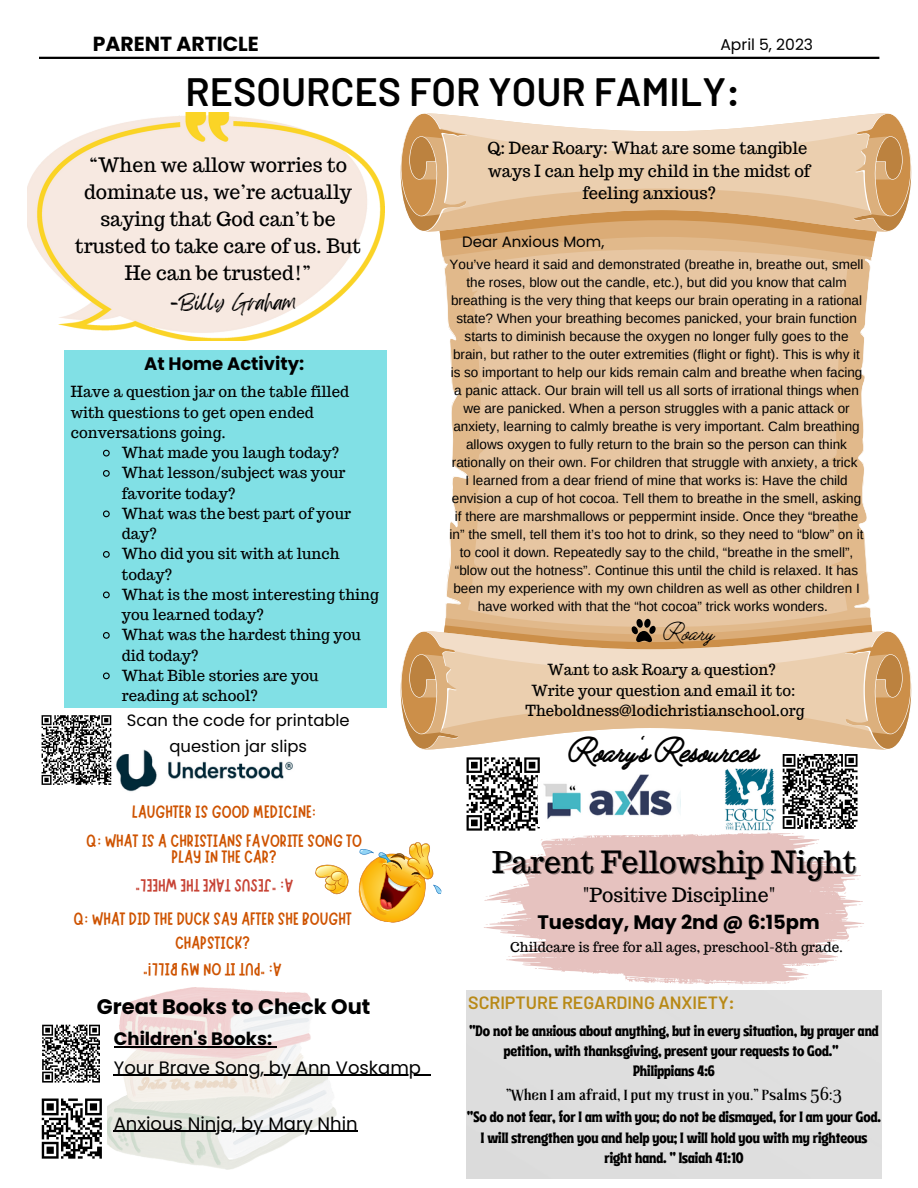
<style>
.page{position:relative;width:918px;height:1188px;background:#fff}
.page>*{position:absolute;margin:0;border:0;box-sizing:border-box;transform-origin:0 0}
.t1{font:600 39.6px "Barlow";color:#000}
.t2{font:700 36.15px "Jimmy Script";color:#000}
.t3{font:30px "Trocchi";color:#000}
.t4{font:300 27.15px "Jimmy Script";color:#000}
.t5{font:700 21px "Poppins";color:#000}
.t6{font:700 20.4px "Poppins";color:#000}
.t7{font:19.5px/27px "Trocchi";color:#000;text-align:center}
.t8{font:700 19.5px "Poppins";color:#000}
.t9{font:18px/29.2px "Marykate";color:#ce5300;text-align:center}
.t10{font:18px "Poppins";color:#000}
.t11{font:700 18px "Poppins";color:#000}
.t12{font:18px "Marykate";color:#c74335}
.t13{font:18px "Feeling Passionate";color:#000}
.t14{font:600 17.7px "Barlow";color:#b88917}
.t15{font:16.5px/22.5px "Trocchi";color:#000;text-align:center}
.t16{font:16.35px/25.8px "Poppins";color:#000;text-align:center}
.t17{font:15.6px "Poppins";color:#000}
.t18{font:15px/20.2px "Trocchi";color:#000}
.t19{font:15px/20px "Ayr Tropika Island Int";color:#000;text-align:center}
.t20{font:700 15px "Tropikal";color:#000}
.t21{font:15px "Poppins";color:#000}
.t22{font:13.5px/18px "Arimo";color:#000;text-align:center}
.t23{font:13.5px "Trocchi";color:#000}
</style>
<div class="page">
<hr style="left:39px;top:57px;width:840px;height:2px;background:#000">
<img style="left:28px;top:112px;width:284px;height:229px">
<div style="left:64px;top:350px;width:323px;height:357px;background:#81e0e5"></div>
<svg style="left:495px;top:929px;width:354px;height:55px;fill:#e6c2bf"></svg>
<svg style="left:831px;top:960px;width:6px;height:2px"></svg>
<svg style="left:817px;top:939px;width:33px;height:10px"></svg>
<svg style="left:534px;top:939px;width:7px;height:7px"></svg>
<svg style="left:803px;top:959px;width:18px;height:7px"></svg>
<img style="left:107px;top:988px;width:229px;height:181px">
<svg style="left:42px;top:1099px;width:60px;height:60px"></svg>
<svg style="left:41px;top:715px;width:71px;height:70px"></svg>
<img style="left:116px;top:750px;width:177px;height:42px">
<svg style="left:312px;top:113px;width:600px;height:816px"></svg>
<img style="left:725px;top:768px;width:52px;height:63px">
<svg style="left:42px;top:1024px;width:58px;height:59px"></svg>
<hr style="left:114px;top:1047px;width:158px;height:1px;background:#000">
<hr style="left:114px;top:1075px;width:307px;height:1px;background:#000">
<svg style="left:114px;top:1131px;width:12px;height:1px"></svg>
<hr style="left:126px;top:1131px;width:232px;height:1px;background:#000">
<svg style="left:103px;top:449px;width:7px;height:8px"></svg>
<svg style="left:103px;top:470px;width:7px;height:7px"></svg>
<svg style="left:103px;top:510px;width:7px;height:8px"></svg>
<svg style="left:103px;top:551px;width:7px;height:7px"></svg>
<svg style="left:103px;top:591px;width:7px;height:8px"></svg>
<svg style="left:103px;top:632px;width:7px;height:7px"></svg>
<svg style="left:103px;top:672px;width:7px;height:8px"></svg>
<h3 class="t6" style="left:93px;top:29px;width:168px">PARENT ARTICLE</h3>
<p class="t17" style="left:720px;top:33px;width:94px">April 5, 2023</p>
<h1 class="t1" style="left:186px;top:66px;width:556px">RESOURCES FOR YOUR FAMILY:</h1>
<h3 class="t7" style="left:75px;top:151px;width:287px">“When we allow worries to dominate us, we’re actually saying that God can’t be trusted to take care of us. But<br>He can be trusted!”</h3>
<h3 class="t13" style="left:171px;top:288px;width:127px">-Billy Graham</h3>
<h3 class="t11" style="left:144px;top:351px;width:161px">At Home Activity:</h3>
<p class="t18" style="left:71px;top:382px;width:280px">Have a question jar on the table filled with questions to get open ended conversations going.</p>
<p class="t18" style="left:122px;top:443px;width:258px">What made you laugh today?<br>What lesson/subject was your favorite today?<br>What was the best part of your day?<br>Who did you sit with at lunch today?<br>What is the most interesting thing you learned today?<br>What was the hardest thing you did today?<br>What Bible stories are you reading at school?</p>
<p class="t16" style="left:127px;top:707px;width:224px">Scan the code for printable question jar slips</p>
<h3 class="t9" style="left:86px;top:795px;width:277px">LAUGHTER IS GOOD MEDICINE:<br>Q: WHAT IS A CHRISTIANS FAVORITE SONG TO</h3>
<h3 class="t9" style="left:171px;top:840px;width:107px">PLAY IN THE CAR?</h3>
<h3 class="t12" style="left:293px;top:897px;width:159px;rotate:-180deg">SUSEJ":A WEHTEKAT "LEEH</h3>
<h3 class="t9" style="left:73px;top:904px;width:280px;line-height:24.8px">Q: WHAT DID THE DUCK SAY AFTER SHE BOUGHT<br>CHAPSTICK?</h3>
<h3 class="t9" style="left:282px;top:985px;width:140px;rotate:-180deg">NOT ITUP ":A YM " ! LLIB</h3>
<h3 class="t5" style="left:97px;top:992px;width:275px">Great Books to Check Out</h3>
<h3 class="t11" style="left:114px;top:1027px;width:160px">Children's Books:</h3>
<h3 class="t10" style="left:114px;top:1055px;width:309px">Your Brave Song, by Ann Voskamp</h3>
<h3 class="t10" style="left:114px;top:1111px;width:245px">Anxious Ninja, by Mary Nhin</h3>
<p class="t15" style="left:487px;top:137px;width:324px">Q: Dear Roary: What are some tangible ways I can help my child in the midst of feeling anxious?</p>
<p class="t21" style="left:462px;top:231px;width:144px">Dear Anxious Mom,</p>
<p class="t22" style="left:450px;top:255px;width:415px">You’ve heard it said and demonstrated (breathe in, breathe out, smell the roses, blow out the candle, etc.), but did you know that calm breathing is the very thing that keeps our brain operating in a rational state? When your breathing becomes panicked, your brain function starts to diminish because the oxygen no longer fully goes to the brain, but rather to the outer extremities (flight or fight). This is why it is so important to help our kids remain calm and breathe when facing a panic attack. Our brain will tell us all sorts of irrational things when we are panicked. When a person struggles with a panic attack or anxiety, learning to calmly breathe is very important. Calm breathing allows oxygen to fully return to the brain so the person can think rationally on their own. For children that struggle with anxiety, a trick<br>I learned from a dear friend of mine that works is: Have the child envision a cup of hot cocoa. Tell them to breathe in the smell, asking if there are marshmallows or peppermint inside. Once they “breathe in” the smell, tell them it’s too hot to drink, so they need to “blow” on it to cool it down. Repeatedly say to the child, “breathe in the smell”, “blow out the hotness”. Continue this until the child is relaxed. It has been my experience with my own children as well as other children I have worked with that the “hot cocoa” trick works wonders.</p>
<h3 class="t4" style="left:663px;top:614px;width:52px">Roary</h3>
<p class="t18" style="left:526px;top:660px;width:281px;text-align:center">Want to ask Roary a question?<br>Write your question and email it to:<br>Theboldness@lodichristianschool.org</p>
<h2 class="t2" style="left:569px;top:728px;width:191px">Roary's Resources</h2>
<h3 class="t3" style="left:492px;top:842px;width:366px">Parent Fellowship Night</h3>
<h3 class="t7" style="left:583px;top:882px;width:194px">"Positive Discipline"</h3>
<h3 class="t8" style="left:537px;top:908px;width:284px">Tuesday, May 2nd @ 6:15pm</h3>
<p class="t23" style="left:510px;top:938px;width:334px">Childcare is free for all ages, preschool-8th grade.</p>
<h3 class="t14" style="left:468px;top:991px;width:268px">SCRIPTURE REGARDING ANXIETY:</h3>
<p class="t19" style="left:470px;top:1019px;width:411px">"Do not be anxious about anything, but in every situation, by prayer and petition, with thanksgiving, present your requests to God."<br>Philippians 4:6</p>
<p class="t20" style="left:506px;top:1088px;width:337px">"When I am afraid, I put my trust in you." Psalms 56:3</p>
<p class="t19" style="left:467px;top:1106px;width:415px">"So do not fear, for I am with you; do not be dismayed, for I am your God.<br>I will strengthen you and help you; I will hold you with my righteous right hand. " Isaiah 41:10</p>
</div>
